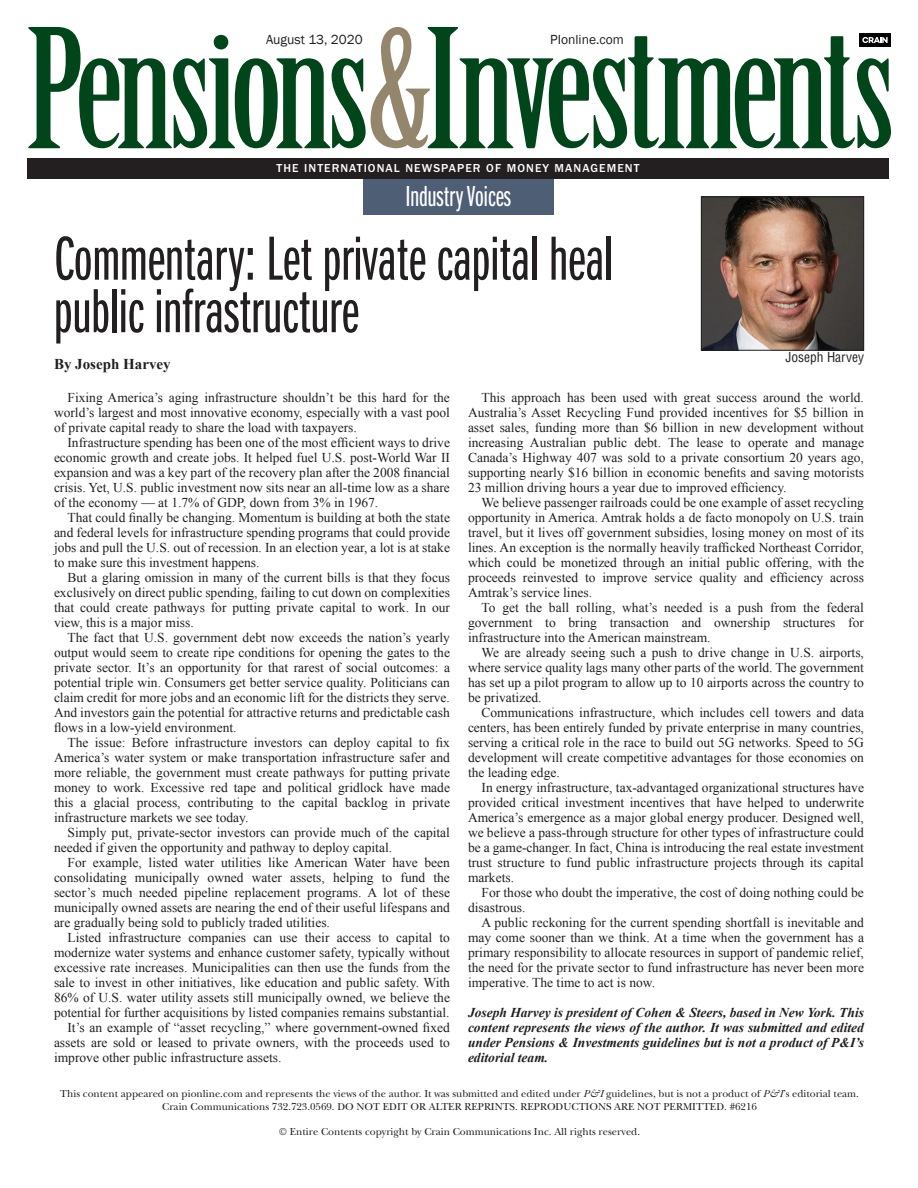
<style>
.page{position:relative;width:918px;height:1188px;background:#fff}
.page>*{position:absolute;margin:0;border:0;box-sizing:border-box;transform-origin:0 0}
.t1{font:64.5px/52.5px "ITC Franklin Gothic Std Bk X Cp";color:#231f20}
.t2{font:30px "ITC Franklin Gothic Std Bk X Cp";color:#fff}
.t3{font:700 15px "Times New Roman";color:#231f20}
.t4{font:13.5px/15px "Times New Roman";color:#231f20;text-align:justify}
.t5{font:italic 700 13.5px/15px "Times New Roman";color:#231f20;text-align:justify}
.t6{font:13.5px "Franklin Gothic";color:#231f20}
.t7{font:condensed 13.5px "Helvetica LT Std";color:#231f20}
.t8{font:500 12px "ITC Franklin Gothic Std";letter-spacing:.09em;color:#fff}
.t9{font:10.5px/12.6px "New Baskerville";color:#231f20;text-align:center}
.s1{font-style:italic}
</style>
<div class="page">
<div style="left:363px;top:178px;width:190px;height:37px;background:#4d5e75"></div>
<img style="left:703px;top:199px;width:159px;height:150px">
<div style="left:701px;top:197px;width:163px;height:154px;border:1px solid #231f20"></div>
<div style="left:28px;top:158px;width:861px;height:21px;background:#231f20"></div>
<svg style="left:28px;top:27px;width:863px;height:121px"></svg>
<p class="t6" style="left:266px;top:32px;width:98px">August 13, 2020</p>
<p class="t6" style="left:550px;top:32px;width:75px">PIonline.com</p>
<p class="t8" style="left:277px;top:162px;width:364px">THE INTERNATIONAL NEWSPAPER OF MONEY MANAGEMENT</p>
<h2 class="t2" style="left:405px;top:180px;width:107px">Industry Voices</h2>
<h1 class="t1" style="left:54px;top:234px;width:561px">Commentary: Let private capital heal public infrastructure</h1>
<p class="t3" style="left:54px;top:353px;width:118px">By Joseph Harvey</p>
<p class="t7" style="left:785px;top:349px;width:80px">Joseph Harvey</p>
<p class="t4" style="left:54px;top:390px;width:398px;text-indent:14px">Fixing America’s aging infrastructure shouldn’t be this hard for the world’s largest and most innovative economy, especially with a vast pool of private capital ready to share the load with taxpayers.</p>
<p class="t4" style="left:54px;top:435px;width:398px;text-indent:14px">Infrastructure spending has been one of the most efficient ways to drive economic growth and create jobs. It helped fuel U.S. post-World War II expansion and was a key part of the recovery plan after the 2008 financial crisis. Yet, U.S. public investment now sits near an all-time low as a share of the economy — at 1.7% of GDP, down from 3% in 1967.</p>
<p class="t4" style="left:54px;top:510px;width:398px;text-indent:14px">That could finally be changing. Momentum is building at both the state and federal levels for infrastructure spending programs that could provide jobs and pull the U.S. out of recession. In an election year, a lot is at stake to make sure this investment happens.</p>
<p class="t4" style="left:54px;top:570px;width:398px;text-indent:14px">But a glaring omission in many of the current bills is that they focus exclusively on direct public spending, failing to cut down on complexities that could create pathways for putting private capital to work. In our view, this is a major miss.</p>
<p class="t4" style="left:54px;top:630px;width:398px;text-indent:14px">The fact that U.S. government debt now exceeds the nation’s yearly output would seem to create ripe conditions for opening the gates to the private sector. It’s an opportunity for that rarest of social outcomes: a potential triple win. Consumers get better service quality. Politicians can claim credit for more jobs and an economic lift for the districts they serve.<br>And investors gain the potential for attractive returns and predictable cash flows in a low-yield environment.</p>
<p class="t4" style="left:54px;top:735px;width:398px;text-indent:14px">The issue: Before infrastructure investors can deploy capital to fix America’s water system or make transportation infrastructure safer and more reliable, the government must create pathways for putting private money to work. Excessive red tape and political gridlock have made this a glacial process, contributing to the capital backlog in private infrastructure markets we see today.</p>
<p class="t4" style="left:54px;top:825px;width:398px;text-indent:14px">Simply put, private-sector investors can provide much of the capital needed if given the opportunity and pathway to deploy capital.</p>
<p class="t4" style="left:54px;top:855px;width:398px;text-indent:14px">For example, listed water utilities like American Water have been consolidating municipally owned water assets, helping to fund the sector’s much needed pipeline replacement programs. A lot of these municipally owned assets are nearing the end of their useful lifespans and are gradually being sold to publicly traded utilities.</p>
<p class="t4" style="left:68px;top:930px;width:384px">Listed infrastructure companies can use their access to capital to</p>
<p class="t4" style="left:54px;top:945px;width:398px">modernize water systems and enhance customer safety, typically without</p>
<p class="t4" style="left:54px;top:960px;width:398px">excessive rate increases. Municipalities can then use the funds from the</p>
<p class="t4" style="left:54px;top:975px;width:398px">sale to invest in other initiatives, like education and public safety. With</p>
<p class="t4" style="left:54px;top:990px;width:397px">86% of U.S. water utility assets still municipally owned, we believe the</p>
<p class="t4" style="left:54px;top:1005px;width:397px">potential for further acquisitions by listed companies remains substantial.</p>
<p class="t4" style="left:68px;top:1020px;width:384px">It’s an example of “asset recycling,” where government-owned fixed</p>
<p class="t4" style="left:54px;top:1035px;width:397px">assets are sold or leased to private owners, with the proceeds used to</p>
<p class="t4" style="left:54px;top:1050px;width:229px">improve other public infrastructure assets.</p>
<p class="t4" style="left:468px;top:390px;width:398px;text-indent:14px">This approach has been used with great success around the world.<br>Australia’s Asset Recycling Fund provided incentives for $5 billion in asset sales, funding more than $6 billion in new development without increasing Australian public debt. The lease to operate and manage Canada’s Highway 407 was sold to a private consortium 20 years ago, supporting nearly $16 billion in economic benefits and saving motorists 23 million driving hours a year due to improved efficiency.</p>
<p class="t4" style="left:468px;top:495px;width:398px;text-indent:14px">We believe passenger railroads could be one example of asset recycling opportunity in America. Amtrak holds a de facto monopoly on U.S. train travel, but it lives off government subsidies, losing money on most of its lines. An exception is the normally heavily trafficked Northeast Corridor, which could be monetized through an initial public offering, with the proceeds reinvested to improve service quality and efficiency across Amtrak’s service lines.</p>
<p class="t4" style="left:468px;top:600px;width:398px;text-indent:14px">To get the ball rolling, what’s needed is a push from the federal government to bring transaction and ownership structures for infrastructure into the American mainstream.</p>
<p class="t4" style="left:468px;top:645px;width:398px;text-indent:14px">We are already seeing such a push to drive change in U.S. airports, where service quality lags many other parts of the world. The government has set up a pilot program to allow up to 10 airports across the country to be privatized.</p>
<p class="t4" style="left:468px;top:705px;width:398px;text-indent:14px">Communications infrastructure, which includes cell towers and data centers, has been entirely funded by private enterprise in many countries, serving a critical role in the race to build out 5G networks. Speed to 5G development will create competitive advantages for those economies on the leading edge.</p>
<p class="t4" style="left:468px;top:780px;width:398px;text-indent:14px">In energy infrastructure, tax-advantaged organizational structures have provided critical investment incentives that have helped to underwrite America’s emergence as a major global energy producer. Designed well, we believe a pass-through structure for other types of infrastructure could be a game-changer. In fact, China is introducing the real estate investment trust structure to fund public infrastructure projects through its capital markets.</p>
<p class="t4" style="left:468px;top:885px;width:397px;text-indent:14px">For those who doubt the imperative, the cost of doing nothing could be disastrous.</p>
<p class="t4" style="left:468px;top:915px;width:398px;text-indent:14px">A public reckoning for the current spending shortfall is inevitable and may come sooner than we think. At a time when the government has a primary responsibility to allocate resources in support of pandemic relief, the need for the private sector to fund infrastructure has never been more imperative. The time to act is now.</p>
<p class="t5" style="left:468px;top:1005px;width:398px">Joseph Harvey is president of Cohen &amp; Steers, based in New York. This content represents the views of the author. It was submitted and edited under Pensions &amp; Investments guidelines but is not a product of P&amp;I’s editorial team.</p>
<p class="t9" style="left:60px;top:1088px;width:800px">This content appeared on pionline.com and represents the views of the author. It was submitted and edited under <span class="s1">P&amp;I</span> guidelines, but is not a product of <span class="s1">P&amp;I</span>’s editorial team.<br>Crain Communications 732.723.0569. DO NOT EDIT OR ALTER REPRINTS. REPRODUCTIONS ARE NOT PERMITTED. #6216</p>
<p class="t9" style="left:279px;top:1125px;width:362px">© Entire Contents copyright by Crain Communications Inc. All rights reserved.</p>
</div>
